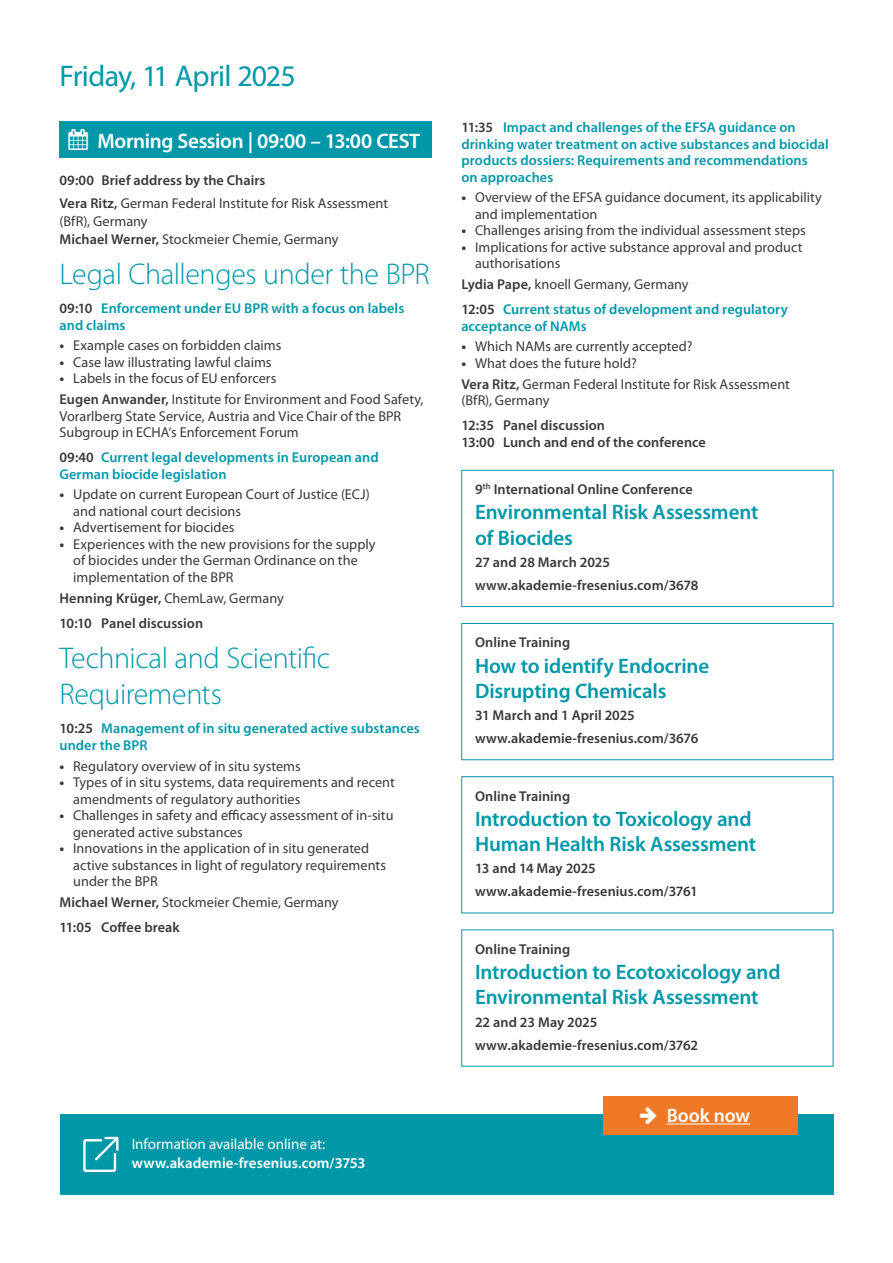
<style>
.page{position:relative;width:893px;height:1263px;background:#fff}
.page>*{position:absolute;margin:0;border:0;box-sizing:border-box;transform-origin:0 0}
.t1{font:300 30px/36px "Myriad Pro";letter-spacing:-.015em;color:#0098a8}
.t2{font:30px "Myriad Pro";letter-spacing:-.025em;color:#0098a8}
.t3{font:600 21px/25.2px "Myriad Pro";letter-spacing:-.005em;color:#0098a8}
.t4{font:600 21px "Myriad Pro";letter-spacing:-.015em;color:#fff}
.t5{font:600 19.5px "Myriad Pro";letter-spacing:-.005em;color:#fff}
.t6{font:600 15px "Myriad Pro";color:#fff}
.t7{font:15px "Myriad Pro";color:#fff}
.t8{font:14.25px/16.5px "Myriad Pro";color:#3a3938}
.t9{font:600 14.25px/16.5px "Myriad Pro";letter-spacing:.005em;color:#0098a8}
.t10{font:600 14.25px/23px "Myriad Pro";letter-spacing:.005em;color:#3a3938}
.s1{font-weight:600}
.s2{color:#3a3938}
.s3{font-weight:700}
.s4{font-weight:400}
.s5{font-weight:400;color:#3a3938}
</style>
<div class="page">
<div style="left:60px;top:121px;width:372px;height:37px;background:#0098a8"></div>
<div style="left:461px;top:470px;width:372px;height:137px;border:1px solid #0098a8"></div>
<div style="left:461px;top:623px;width:372px;height:137px;border:1px solid #0098a8"></div>
<div style="left:461px;top:776px;width:372px;height:137px;border:1px solid #0098a8"></div>
<div style="left:60px;top:1115px;width:773px;height:80px;background:#0098a8"></div>
<svg style="left:83px;top:1137px;width:35px;height:35px"></svg>
<div style="left:603px;top:1096px;width:195px;height:38px;background:#ef7926"></div>
<hr style="left:667px;top:1123px;width:83px;height:1px;background:#fff">
<h1 class="t2" style="left:60px;top:58px;width:238px">Friday, 11 April 2025</h1>
<h2 class="t4" style="left:69px;top:128px;width:353px">▲ Morning Session | 09:00 – 13:00 CEST</h2>
<p class="t8" style="left:60px;top:169px;width:330px;line-height:22.2px"><span class="s1">09:00 Brief address by the Chairs<br>Vera Ritz,</span> German Federal Institute for Risk Assessment</p>
<p class="t8" style="left:60px;top:212px;width:280px;line-height:18px">(BfR), Germany<br><span class="s1">Michael Werner,</span> Stockmeier Chemie, Germany</p>
<h1 class="t1" style="left:60px;top:256px;width:372px">Legal Challenges under the BPR</h1>
<p class="t9" style="left:60px;top:300px;width:346px"><span class="s2">09:10</span> Enforcement under EU BPR with a focus on labels and claims</p>
<p class="t8" style="left:60px;top:337px;width:223px"><span class="s3">•</span> Example cases on forbidden claims</p>
<p class="t8" style="left:60px;top:354px;width:214px"><span class="s3">•</span> Case law illustrating lawful claims</p>
<p class="t8" style="left:60px;top:368px;width:365px;line-height:20.7px"><span class="s3">•</span> Labels in the focus of EU enforcers<br><span class="s1">Eugen Anwander,</span> Institute for Environment and Food Safety,</p>
<p class="t8" style="left:60px;top:407px;width:343px">Vorarlberg State Service, Austria and Vice Chair of the BPR<br>Subgroup in ECHA‘s Enforcement Forum</p>
<p class="t9" style="left:60px;top:449px;width:321px"><span class="s2">09:40</span> Current legal developments in European and<br>German biocide legislation</p>
<p class="t8" style="left:73px;top:486px;width:298px;text-indent:-14px"><span class="s3">•</span> Update on current European Court of Justice (ECJ) and national court decisions</p>
<p class="t8" style="left:60px;top:519px;width:176px"><span class="s3">•</span> Advertisement for biocides</p>
<p class="t8" style="left:73px;top:536px;width:304px;text-indent:-14px"><span class="s3">•</span> Experiences with the new provisions for the supply of biocides under the German Ordinance on the implementation of the BPR</p>
<p class="t10" style="left:60px;top:585px;width:226px;line-height:25px">Henning Krüger, <span class="s4">ChemLaw, Germany<br></span>10:10 Panel discussion</p>
<h1 class="t1" style="left:60px;top:640px;width:272px">Technical and Scientific<br>Requirements</h1>
<p class="t9" style="left:60px;top:720px;width:362px"><span class="s2">10:25</span> Management of in situ generated active substances under the BPR</p>
<p class="t8" style="left:60px;top:757px;width:243px"><span class="s3">•</span> Regulatory overview of in situ systems</p>
<p class="t8" style="left:73px;top:774px;width:323px;text-indent:-14px"><span class="s3">•</span> Types of in situ systems, data requirements and recent amendments of regulatory authorities</p>
<p class="t8" style="left:73px;top:807px;width:322px;text-indent:-14px"><span class="s3">•</span> Challenges in safety and efficacy assessment of in-situ generated active substances</p>
<p class="t8" style="left:73px;top:840px;width:314px;text-indent:-14px"><span class="s3">•</span> Innovations in the application of in situ generated active substances in light of regulatory requirements under the BPR</p>
<p class="t10" style="left:60px;top:889px;width:280px;line-height:25px">Michael Werner, <span class="s4">Stockmeier Chemie, Germany<br></span>11:05 Coffee break</p>
<p class="t7" style="left:132px;top:1134px;width:195px">Information available online at:</p>
<p class="t6" style="left:132px;top:1154px;width:235px">www.akademie-fresenius.com/3753</p>
<p class="t9" style="left:461px;top:119px;width:369px"><span class="s2">11:35</span> Impact and challenges of the EFSA guidance on drinking water treatment on active substances and biocidal products dossiers: Requirements and recommendations<br>on approaches</p>
<p class="t8" style="left:475px;top:189px;width:348px;text-indent:-14px"><span class="s3">•</span> Overview of the EFSA guidance document, its applicability and implementation</p>
<p class="t8" style="left:461px;top:222px;width:346px"><span class="s3">•</span> Challenges arising from the individual assessment steps</p>
<p class="t8" style="left:475px;top:239px;width:329px;text-indent:-14px"><span class="s3">•</span> Implications for active substance approval and product authorisations</p>
<p class="t9" style="left:461px;top:271px;width:328px;line-height:25px"><span class="s2">Lydia Pape,</span> <span class="s5">knoell Germany, Germany<br></span><span class="s2">12:05</span> Current status of development and regulatory</p>
<p class="t9" style="left:461px;top:317px;width:127px">acceptance of NAMs</p>
<p class="t8" style="left:461px;top:338px;width:233px"><span class="s3">•</span> Which NAMs are currently accepted?</p>
<p class="t8" style="left:461px;top:352px;width:330px;line-height:20.7px"><span class="s3">•</span> What does the future hold?<br><span class="s1">Vera Ritz,</span> German Federal Institute for Risk Assessment</p>
<p class="t8" style="left:461px;top:392px;width:90px">(BfR), Germany</p>
<p class="t10" style="left:461px;top:417px;width:246px;line-height:16.5px">12:35 Panel discussion<br>13:00 Lunch and end of the conference</p>
<p class="t10" style="left:475px;top:478px;width:219px">9<sup>th</sup> International Online Conference</p>
<h2 class="t3" style="left:475px;top:499px;width:285px">Environmental Risk Assessment of Biocides</h2>
<p class="t10" style="left:475px;top:550px;width:225px">27 and 28 March 2025 www.akademie-fresenius.com/3678</p>
<p class="t10" style="left:475px;top:631px;width:97px">Online Training</p>
<h2 class="t3" style="left:475px;top:652px;width:236px">How to identify Endocrine<br>Disrupting Chemicals</h2>
<p class="t10" style="left:475px;top:703px;width:225px">31 March and 1 April 2025 www.akademie-fresenius.com/3676</p>
<p class="t10" style="left:475px;top:784px;width:97px">Online Training</p>
<h2 class="t3" style="left:475px;top:806px;width:283px">Introduction to Toxicology and<br>Human Health Risk Assessment</h2>
<p class="t10" style="left:475px;top:857px;width:224px">13 and 14 May 2025 www.akademie-fresenius.com/3761</p>
<p class="t10" style="left:475px;top:937px;width:97px">Online Training</p>
<h2 class="t3" style="left:475px;top:959px;width:307px">Introduction to Ecotoxicology and<br>Environmental Risk Assessment</h2>
<p class="t10" style="left:475px;top:1010px;width:225px">22 and 23 May 2025 www.akademie-fresenius.com/3762</p>
<h3 class="t5" style="left:667px;top:1103px;width:85px">Book now</h3>
</div>
